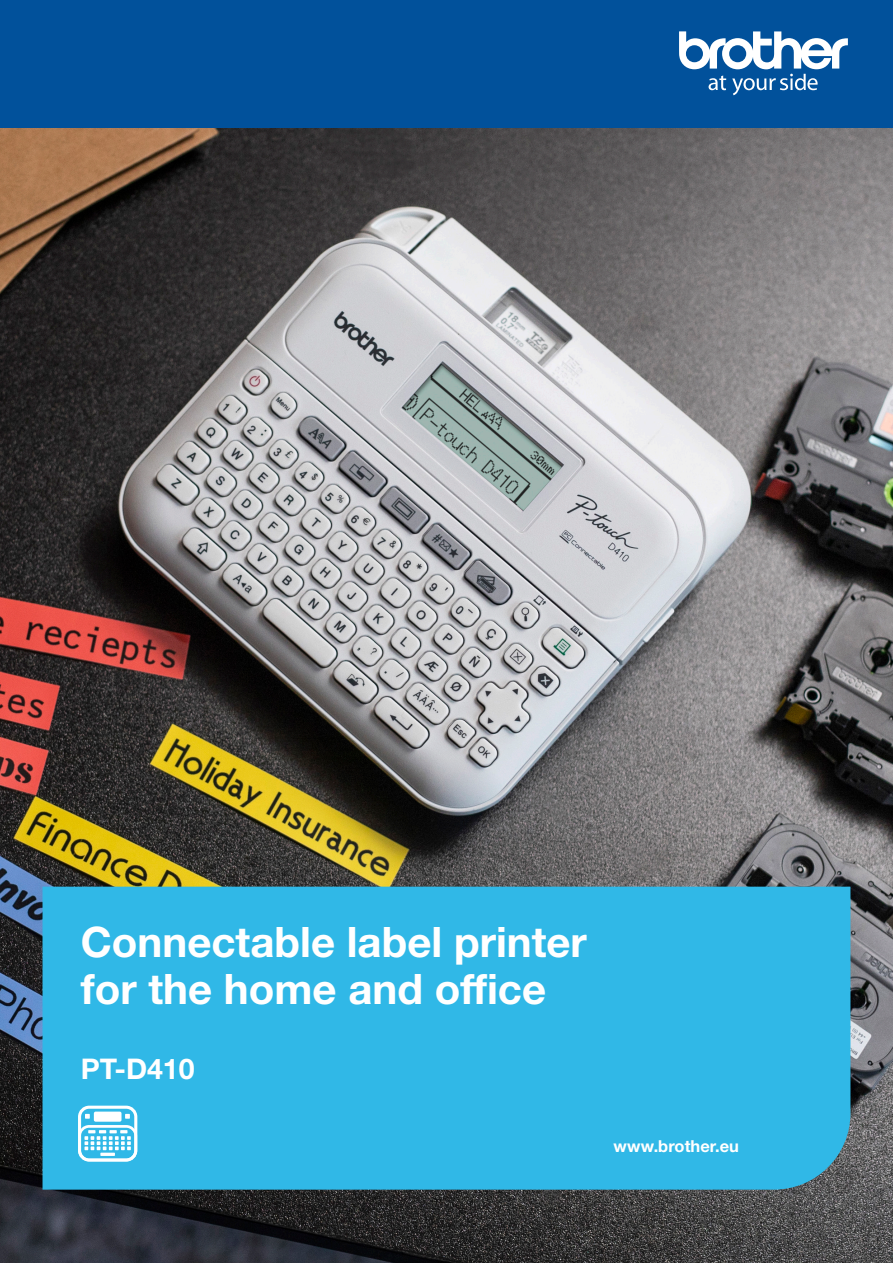
<style>
.page{position:relative;width:893px;height:1263px;background:#fff}
.page>*{position:absolute;margin:0;border:0;box-sizing:border-box;transform-origin:0 0}
.t1{font:700 42px/46.5px "Helvetica Neue LTW1 G";color:#fff}
.t2{font:700 28.5px "Helvetica Neue LTW1 G";color:#fff}
.t3{font:700 16.5px "Helvetica Neue LTW1 G";color:#fff}
</style>
<div class="page">
<img style="left:0;top:128px;width:893px;height:1135px">
<div style="left:43px;top:887px;width:807px;height:302px;background:#30b8e7"></div>
<div style="left:78px;top:1106px;width:59px;height:55px;border:3px solid #fff;border-radius:10px"></div>
<div style="left:78px;top:1125px;width:59px;height:36px;border:3px solid #fff;border-radius:10px"></div>
<div style="left:94px;top:1111px;width:27px;height:11px;background:#fff;border-radius:2px"></div>
<svg style="left:85px;top:1114px;width:5px;height:5px"></svg>
<svg style="left:125px;top:1114px;width:5px;height:5px"></svg>
<hr style="left:100px;top:1153px;width:15px;height:3px;background:#fff">
<svg style="left:84px;top:1130px;width:47px;height:20px"></svg>
<div style="left:0;top:0;width:893px;height:128px;background:#01519b"></div>
<svg style="left:679px;top:31px;width:169px;height:64px"></svg>
<p class="t1" style="left:81px;top:918px;width:507px">Connectable label printer for the home and office</p>
<p class="t2" style="left:81px;top:1051px;width:115px">PT-D410</p>
<p class="t3" style="left:613px;top:1136px;width:127px">www.brother.eu</p>
</div>
